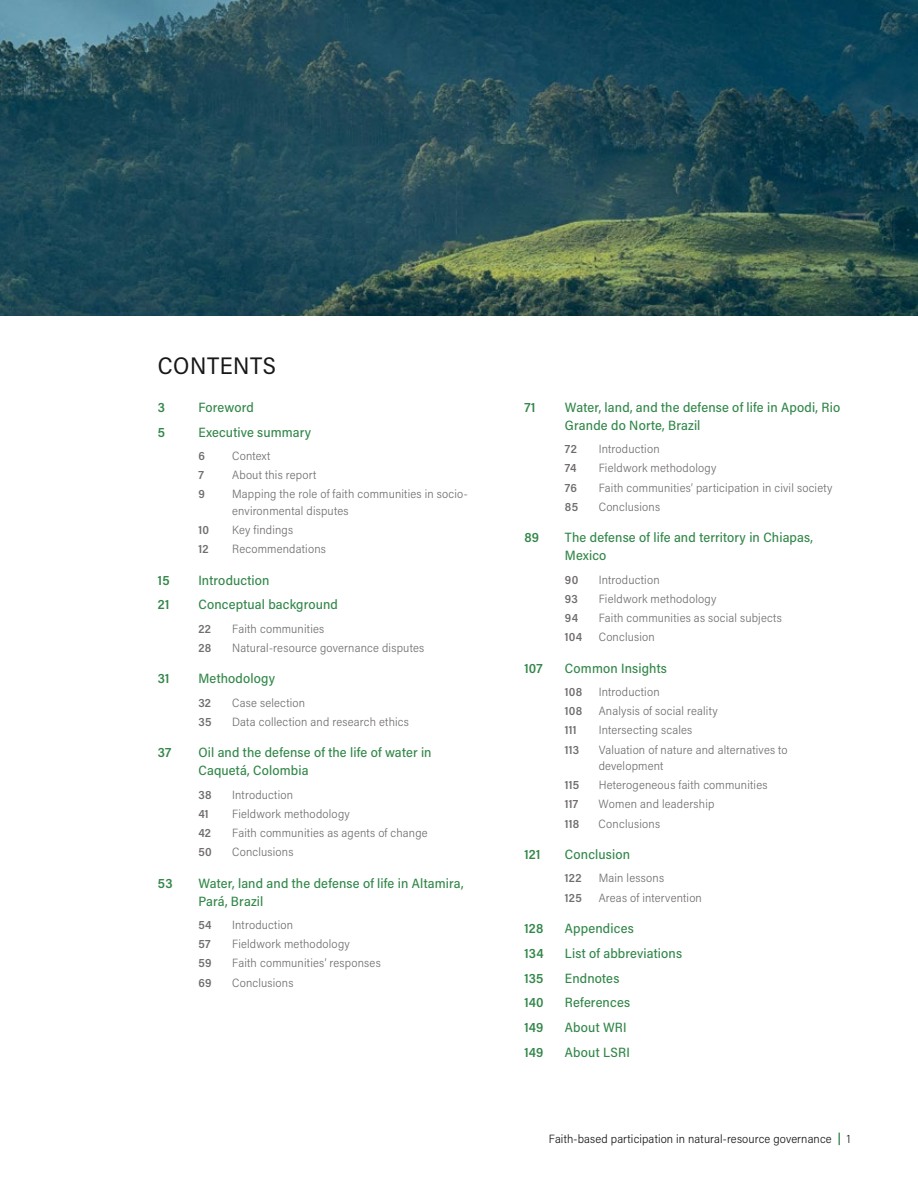
<style>
.page{position:relative;width:918px;height:1188px;background:#fff}
.page>*{position:absolute;margin:0;border:0;box-sizing:border-box;transform-origin:0 0}
.t1{font:24px "Acumin Pro Semi Cond";letter-spacing:.025em;color:#191818}
.t2{font:500 13.5px/18px "Acumin Pro Semi Cond";letter-spacing:.01em;color:#328749}
.t3{font:600 13.5px "Acumin Pro Semi Cond";letter-spacing:.02em;color:#328749}
.t4{font:300 12px/16.5px "Acumin Pro Semi Cond";letter-spacing:.015em;color:#716d6d}
.t5{font:600 12px "Acumin Pro Semi Cond";letter-spacing:.025em;color:#716d6d}
.t6{font:300 12px "Acumin Pro Semi Cond";letter-spacing:.01em;color:#191818}
.s1{font-weight:700;color:#328749}
</style>
<div class="page">
<img style="left:0;top:0;width:918px;height:316px">
<h1 class="t1" style="left:158px;top:349px;width:120px">CONTENTS</h1>
<p class="t3" style="left:158px;top:398px;width:9px">3</p>
<p class="t2" style="left:198px;top:398px;width:57px">Foreword</p>
<p class="t3" style="left:158px;top:423px;width:9px">5</p>
<p class="t2" style="left:198px;top:422px;width:114px">Executive summary</p>
<p class="t5" style="left:198px;top:447px;width:8px">6</p>
<p class="t4" style="left:232px;top:447px;width:40px">Context</p>
<p class="t5" style="left:198px;top:467px;width:7px">7</p>
<p class="t4" style="left:232px;top:466px;width:86px">About this report</p>
<p class="t5" style="left:198px;top:486px;width:8px">9</p>
<p class="t4" style="left:232px;top:485px;width:237px">Mapping the role of faith communities in socio&shy;environmental disputes</p>
<p class="t5" style="left:198px;top:521px;width:12px">10</p>
<p class="t4" style="left:232px;top:521px;width:63px">Key findings</p>
<p class="t5" style="left:198px;top:541px;width:12px">12</p>
<p class="t4" style="left:232px;top:540px;width:95px">Recommendations</p>
<p class="t3" style="left:158px;top:571px;width:13px">15</p>
<p class="t2" style="left:198px;top:570px;width:73px">Introduction</p>
<p class="t3" style="left:158px;top:595px;width:13px">21</p>
<p class="t2" style="left:198px;top:595px;width:141px">Conceptual background</p>
<p class="t5" style="left:198px;top:620px;width:14px">22</p>
<p class="t4" style="left:232px;top:620px;width:94px">Faith communities</p>
<p class="t5" style="left:198px;top:639px;width:14px">28</p>
<p class="t4" style="left:232px;top:639px;width:194px">Natural-resource governance disputes</p>
<p class="t3" style="left:158px;top:669px;width:13px">31</p>
<p class="t2" style="left:198px;top:669px;width:78px">Methodology</p>
<p class="t5" style="left:198px;top:694px;width:14px">32</p>
<p class="t4" style="left:232px;top:694px;width:75px">Case selection</p>
<p class="t5" style="left:198px;top:713px;width:15px">35</p>
<p class="t4" style="left:232px;top:713px;width:178px">Data collection and research ethics</p>
<p class="t3" style="left:158px;top:743px;width:15px">37</p>
<p class="t2" style="left:198px;top:743px;width:235px">Oil and the defense of the life of water in<br>Caquetá, Colombia</p>
<p class="t5" style="left:198px;top:786px;width:15px">38</p>
<p class="t4" style="left:232px;top:786px;width:62px">Introduction</p>
<p class="t5" style="left:198px;top:805px;width:12px">41</p>
<p class="t4" style="left:232px;top:805px;width:119px">Fieldwork methodology</p>
<p class="t5" style="left:198px;top:824px;width:14px">42</p>
<p class="t4" style="left:232px;top:824px;width:197px">Faith communities as agents of change</p>
<p class="t5" style="left:198px;top:844px;width:15px">50</p>
<p class="t4" style="left:232px;top:843px;width:63px">Conclusions</p>
<p class="t3" style="left:158px;top:874px;width:16px">53</p>
<p class="t2" style="left:198px;top:873px;width:267px">Water, land and the defense of life in Altamira,<br>Pará, Brazil</p>
<p class="t5" style="left:198px;top:916px;width:15px">54</p>
<p class="t4" style="left:232px;top:916px;width:62px">Introduction</p>
<p class="t5" style="left:198px;top:936px;width:14px">57</p>
<p class="t4" style="left:232px;top:935px;width:119px">Fieldwork methodology</p>
<p class="t5" style="left:198px;top:955px;width:15px">59</p>
<p class="t4" style="left:232px;top:954px;width:150px">Faith communities’ responses</p>
<p class="t5" style="left:198px;top:974px;width:15px">69</p>
<p class="t4" style="left:232px;top:974px;width:63px">Conclusions</p>
<p class="t3" style="left:524px;top:398px;width:12px">71</p>
<p class="t2" style="left:565px;top:398px;width:277px">Water, land, and the defense of life in Apodi, Rio<br>Grande do Norte, Brazil</p>
<p class="t5" style="left:565px;top:441px;width:13px">72</p>
<p class="t4" style="left:599px;top:440px;width:62px">Introduction</p>
<p class="t5" style="left:565px;top:460px;width:13px">74</p>
<p class="t4" style="left:599px;top:459px;width:119px">Fieldwork methodology</p>
<p class="t5" style="left:565px;top:479px;width:14px">76</p>
<p class="t4" style="left:599px;top:479px;width:235px">Faith communities’ participation in civil society</p>
<p class="t5" style="left:565px;top:498px;width:15px">85</p>
<p class="t4" style="left:599px;top:498px;width:63px">Conclusions</p>
<p class="t3" style="left:524px;top:528px;width:16px">89</p>
<p class="t2" style="left:565px;top:528px;width:250px">The defense of life and territory in Chiapas,<br>Mexico</p>
<p class="t5" style="left:565px;top:571px;width:15px">90</p>
<p class="t4" style="left:599px;top:571px;width:62px">Introduction</p>
<p class="t5" style="left:565px;top:590px;width:15px">93</p>
<p class="t4" style="left:599px;top:590px;width:119px">Fieldwork methodology</p>
<p class="t5" style="left:565px;top:609px;width:15px">94</p>
<p class="t4" style="left:599px;top:609px;width:185px">Faith communities as social subjects</p>
<p class="t5" style="left:565px;top:629px;width:19px">104</p>
<p class="t4" style="left:599px;top:628px;width:58px">Conclusion</p>
<p class="t3" style="left:524px;top:658px;width:20px">107</p>
<p class="t2" style="left:565px;top:658px;width:104px">Common Insights</p>
<p class="t5" style="left:565px;top:683px;width:19px">108</p>
<p class="t4" style="left:599px;top:683px;width:62px">Introduction</p>
<p class="t5" style="left:565px;top:703px;width:19px">108</p>
<p class="t4" style="left:599px;top:702px;width:121px">Analysis of social reality</p>
<p class="t5" style="left:565px;top:722px;width:13px">111</p>
<p class="t4" style="left:599px;top:721px;width:95px">Intersecting scales</p>
<p class="t5" style="left:565px;top:741px;width:16px">113</p>
<p class="t4" style="left:599px;top:741px;width:191px">Valuation of nature and alternatives to development</p>
<p class="t5" style="left:565px;top:777px;width:16px">115</p>
<p class="t4" style="left:599px;top:776px;width:170px">Heterogeneous faith communities</p>
<p class="t5" style="left:565px;top:796px;width:15px">117</p>
<p class="t4" style="left:599px;top:795px;width:117px">Women and leadership</p>
<p class="t5" style="left:565px;top:815px;width:16px">118</p>
<p class="t4" style="left:599px;top:815px;width:63px">Conclusions</p>
<p class="t3" style="left:524px;top:845px;width:17px">121</p>
<p class="t2" style="left:565px;top:845px;width:67px">Conclusion</p>
<p class="t5" style="left:565px;top:870px;width:18px">122</p>
<p class="t4" style="left:599px;top:869px;width:67px">Main lessons</p>
<p class="t5" style="left:565px;top:889px;width:18px">125</p>
<p class="t4" style="left:599px;top:889px;width:105px">Areas of intervention</p>
<p class="t3" style="left:524px;top:919px;width:20px">128</p>
<p class="t2" style="left:565px;top:919px;width:70px">Appendices</p>
<p class="t3" style="left:524px;top:944px;width:21px">134</p>
<p class="t2" style="left:565px;top:944px;width:119px">List of abbreviations</p>
<p class="t3" style="left:524px;top:968px;width:21px">135</p>
<p class="t2" style="left:565px;top:968px;width:56px">Endnotes</p>
<p class="t3" style="left:524px;top:993px;width:21px">140</p>
<p class="t2" style="left:565px;top:993px;width:67px">References</p>
<p class="t3" style="left:524px;top:1018px;width:20px">149</p>
<p class="t2" style="left:565px;top:1018px;width:63px">About WRI</p>
<p class="t3" style="left:524px;top:1043px;width:20px">149</p>
<p class="t2" style="left:565px;top:1043px;width:66px">About LSRI</p>
<p class="t6" style="left:549px;top:1130px;width:303px">Faith-based participation in natural-resource governance <span class="s1">|</span> 1</p>
</div>
